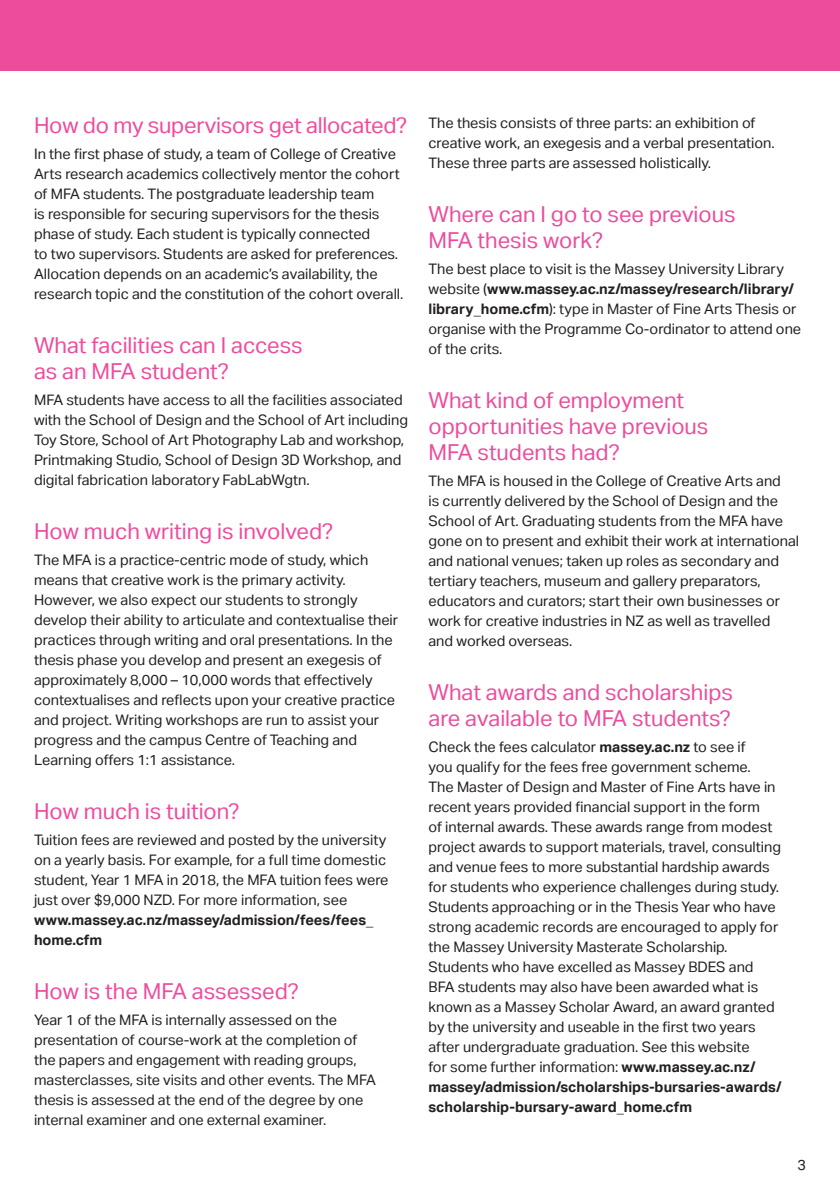
<style>
.page{position:relative;width:840px;height:1191px;background:#fff}
.page>*{position:absolute;margin:0;border:0;box-sizing:border-box;transform-origin:0 0}
.t1{font:22px/26px "Aktiv Grotesk";color:#ed4c9c}
.t2{font:14.4px/20px "Aktiv Grotesk";color:#231f20}
.t3{font:700 14.4px/20px "Aktiv Grotesk";color:#231f20}
.s1{font-weight:700}
</style>
<div class="page">
<div style="left:0;top:0;width:839px;height:71px;background:#ed4c9c"></div>
<h1 class="t1" style="left:34px;top:112px;width:374px">How do my supervisors get allocated?</h1>
<p class="t2" style="left:34px;top:143px;width:371px">In the first phase of study, a team of College of Creative Arts research academics collectively mentor the cohort of MFA students. The postgraduate leadership team<br>is responsible for securing supervisors for the thesis phase of study. Each student is typically connected<br>to two supervisors. Students are asked for preferences.<br>Allocation depends on an academic’s availability, the research topic and the constitution of the cohort overall.</p>
<h1 class="t1" style="left:34px;top:332px;width:270px">What facilities can I access as an MFA student?</h1>
<p class="t2" style="left:34px;top:389px;width:375px">MFA students have access to all the facilities associated with the School of Design and the School of Art including Toy Store, School of Art Photography Lab and workshop, Printmaking Studio, School of Design 3D Workshop, and digital fabrication laboratory FabLabWgtn.</p>
<h1 class="t1" style="left:34px;top:518px;width:300px">How much writing is involved?</h1>
<p class="t2" style="left:34px;top:549px;width:365px">The MFA is a practice-centric mode of study, which means that creative work is the primary activity.<br>However, we also expect our students to strongly develop their ability to articulate and contextualise their practices through writing and oral presentations. In the thesis phase you develop and present an exegesis of approximately 8,000 – 10,000 words that effectively contextualises and reflects upon your creative practice and project. Writing workshops are run to assist your progress and the campus Centre of Teaching and Learning offers 1:1 assistance.</p>
<h1 class="t1" style="left:34px;top:798px;width:207px">How much is tuition?</h1>
<p class="t2" style="left:34px;top:829px;width:356px">Tuition fees are reviewed and posted by the university on a yearly basis. For example, for a full time domestic student, Year 1 MFA in 2018, the MFA tuition fees were just over $9,000 NZD. For more information, see</p>
<p class="t3" style="left:34px;top:909px;width:340px">www.massey.ac.nz/massey/admission/fees/fees_ home.cfm</p>
<h1 class="t1" style="left:34px;top:978px;width:266px">How is the MFA assessed?</h1>
<p class="t2" style="left:34px;top:1009px;width:343px">Year 1 of the MFA is internally assessed on the presentation of course-work at the completion of the papers and engagement with reading groups, masterclasses, site visits and other events. The MFA thesis is assessed at the end of the degree by one internal examiner and one external examiner.</p>
<p class="t2" style="left:428px;top:112px;width:347px">The thesis consists of three parts: an exhibition of creative work, an exegesis and a verbal presentation.<br>These three parts are assessed holistically.</p>
<h1 class="t1" style="left:428px;top:201px;width:308px">Where can I go to see previous<br>MFA thesis work?</h1>
<p class="t2" style="left:428px;top:258px;width:374px">The best place to visit is the Massey University Library website (<span class="s1">www.massey.ac.nz/massey/research/library/ library_home.cfm</span>): type in Master of Fine Arts Thesis or organise with the Programme Co-ordinator to attend one of the crits.</p>
<h1 class="t1" style="left:428px;top:387px;width:281px">What kind of employment opportunities have previous<br>MFA students had?</h1>
<p class="t2" style="left:428px;top:470px;width:372px">The MFA is housed in the College of Creative Arts and<br>is currently delivered by the School of Design and the School of Art. Graduating students from the MFA have gone on to present and exhibit their work at international and national venues; taken up roles as secondary and tertiary teachers, museum and gallery preparators, educators and curators; start their own businesses or work for creative industries in NZ as well as travelled<br>and worked overseas.</p>
<h1 class="t1" style="left:428px;top:679px;width:306px">What awards and scholarships are available to MFA students?</h1>
<p class="t2" style="left:428px;top:736px;width:354px">Check the fees calculator <span class="s1">massey.ac.nz</span> to see if<br>you qualify for the fees free government scheme.<br>The Master of Design and Master of Fine Arts have in recent years provided financial support in the form<br>of internal awards. These awards range from modest project awards to support materials, travel, consulting and venue fees to more substantial hardship awards for students who experience challenges during study.<br>Students approaching or in the Thesis Year who have strong academic records are encouraged to apply for the Massey University Masterate Scholarship.<br>Students who have excelled as Massey BDES and BFA students may also have been awarded what is known as a Massey Scholar Award, an award granted by the university and useable in the first two years after undergraduate graduation. See this website<br>for some further information: <span class="s1">www.massey.ac.nz/ massey/admission/scholarships-bursaries-awards/ scholarship-bursary-award_home.cfm</span></p>
<p class="t2" style="left:796px;top:1155px;width:10px">3</p>
</div>
